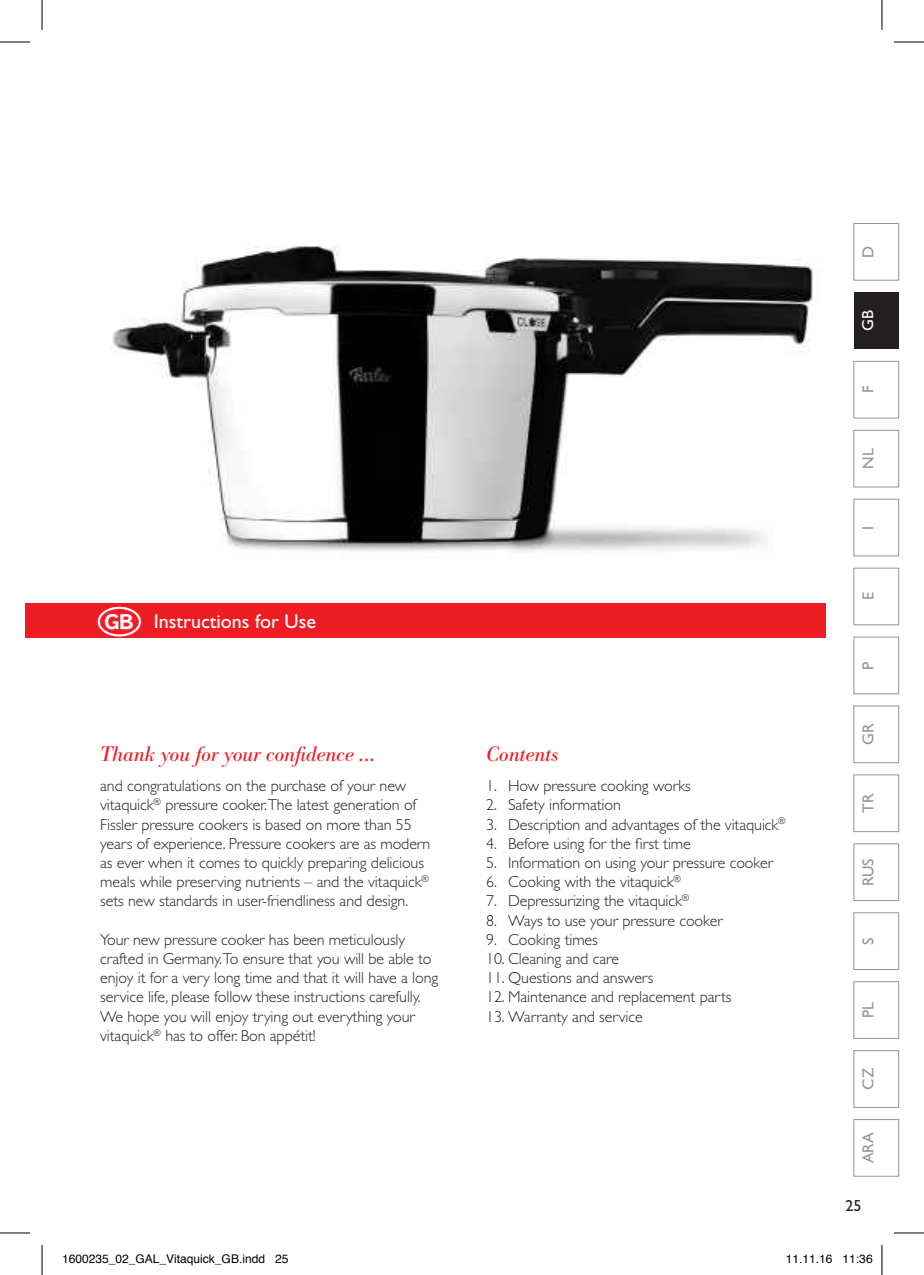
<style>
.page{position:relative;width:924px;height:1275px;background:#fff}
.page>*{position:absolute;margin:0;border:0;box-sizing:border-box;transform-origin:0 0}
.t1{font:44px "EECLH Countrys";color:#fff}
.t2{font:italic 22px "Bodoni Antiqua T";letter-spacing:-.005em;color:#ee1d23}
.t3{font:20px "Gill Sans";color:#fff}
.t4{font:300 16px/19.2px "Gill Sans";letter-spacing:-.005em;color:#231f20}
.t5{font:16px "Gill Sans";color:#939598}
.t6{font:16px "Gill Sans";color:#231f20}
.t7{font:16px "Gill Sans";color:#fff}
.t8{font:12px "Helvetica";color:#000}
</style>
<div class="page">
<img style="left:111px;top:245px;width:715px;height:368px">
<div style="left:853px;top:223px;width:45px;height:57px;border:1px solid #939598"></div>
<div style="left:853px;top:292px;width:45px;height:57px;background:#231f20"></div>
<div style="left:853px;top:361px;width:45px;height:57px;border:1px solid #939598"></div>
<div style="left:853px;top:430px;width:45px;height:57px;border:1px solid #939598"></div>
<div style="left:853px;top:499px;width:45px;height:57px;border:1px solid #939598"></div>
<div style="left:853px;top:568px;width:45px;height:57px;border:1px solid #939598"></div>
<div style="left:853px;top:637px;width:45px;height:57px;border:1px solid #939598"></div>
<div style="left:853px;top:705px;width:45px;height:58px;border:1px solid #939598"></div>
<div style="left:853px;top:774px;width:45px;height:58px;border:1px solid #939598"></div>
<div style="left:853px;top:843px;width:45px;height:58px;border:1px solid #939598"></div>
<div style="left:853px;top:912px;width:45px;height:57px;border:1px solid #939598"></div>
<div style="left:853px;top:981px;width:45px;height:57px;border:1px solid #939598"></div>
<div style="left:853px;top:1050px;width:45px;height:57px;border:1px solid #939598"></div>
<div style="left:853px;top:1119px;width:45px;height:57px;border:1px solid #939598"></div>
<div style="left:25px;top:603px;width:799px;height:34px;background:#ee1d23"></div>
<hr style="left:0;top:42px;width:30px;height:1px;background:#000">
<hr style="left:893px;top:42px;width:30px;height:1px;background:#000">
<hr style="left:0;top:1232px;width:30px;height:1px;background:#000">
<hr style="left:893px;top:1232px;width:30px;height:1px;background:#000">
<hr style="left:42px;top:0;width:1px;height:30px;background:#000">
<hr style="left:42px;top:1245px;width:1px;height:30px;background:#000">
<hr style="left:881px;top:0;width:1px;height:30px;background:#000">
<hr style="left:881px;top:1245px;width:1px;height:30px;background:#000">
<p class="t5" style="left:858px;top:258px;width:14px;rotate:-90deg">D</p>
<p class="t7" style="left:858px;top:331px;width:22px;rotate:-90deg">GB</p>
<p class="t5" style="left:858px;top:393px;width:9px;rotate:-90deg">F</p>
<p class="t5" style="left:858px;top:469px;width:22px;rotate:-90deg">NL</p>
<p class="t5" style="left:858px;top:529px;width:5px;rotate:-90deg">I</p>
<h1 class="t1" style="left:98px;top:595px;width:45px">G</h1>
<p class="t3" style="left:154px;top:609px;width:164px">Instructions for Use</p>
<h2 class="t2" style="left:100px;top:740px;width:277px">Thank you for your confidence ...</h2>
<p class="t4" style="left:100px;top:776px;width:331px">and congratulations on the purchase of your new vitaquick<sup>®</sup> pressure cooker.The latest generation of Fissler pressure cookers is based on more than 55 years of experience. Pressure cookers are as modern as ever when it comes to quickly preparing delicious meals while preserving nutrients – and the vitaquick<sup>® </sup>sets new standards in user-friendliness and design.</p>
<p class="t4" style="left:100px;top:930px;width:339px">Your new pressure cooker has been meticulously crafted in Germany.To ensure that you will be able to enjoy it for a very long time and that it will have a long service life, please follow these instructions carefully.<br>We hope you will enjoy trying out everything your vitaquick<sup>®</sup> has to offer. Bon appétit!</p>
<h2 class="t2" style="left:486px;top:740px;width:74px">Contents</h2>
<p class="t4" style="left:486px;top:776px;width:206px">1. How pressure cooking works</p>
<p class="t4" style="left:486px;top:795px;width:136px">2. Safety information</p>
<p class="t4" style="left:486px;top:814px;width:301px">3. Description and advantages of the vitaquick<sup>®</sup></p>
<p class="t4" style="left:486px;top:834px;width:206px">4. Before using for the first time</p>
<p class="t4" style="left:486px;top:853px;width:288px">5. Information on using your pressure cooker</p>
<p class="t4" style="left:486px;top:872px;width:196px">6. Cooking with the vitaquick<sup>®</sup></p>
<p class="t4" style="left:486px;top:891px;width:205px">7. Depressurizing the vitaquick<sup>®</sup></p>
<p class="t4" style="left:486px;top:910px;width:238px">8. Ways to use your pressure cooker</p>
<p class="t4" style="left:486px;top:930px;width:113px">9. Cooking times</p>
<p class="t4" style="left:486px;top:949px;width:134px">10. Cleaning and care</p>
<p class="t4" style="left:486px;top:968px;width:169px">11. Questions and answers</p>
<p class="t4" style="left:486px;top:987px;width:247px">12. Maintenance and replacement parts</p>
<p class="t4" style="left:486px;top:1006px;width:158px">13. Warranty and service</p>
<p class="t5" style="left:858px;top:600px;width:9px;rotate:-90deg">E</p>
<p class="t5" style="left:858px;top:669px;width:10px;rotate:-90deg">P</p>
<p class="t5" style="left:858px;top:745px;width:23px;rotate:-90deg">GR</p>
<p class="t5" style="left:858px;top:813px;width:21px;rotate:-90deg">TR</p>
<p class="t5" style="left:858px;top:886px;width:29px;rotate:-90deg">RUS</p>
<p class="t5" style="left:858px;top:944px;width:9px;rotate:-90deg">S</p>
<p class="t5" style="left:858px;top:1018px;width:17px;rotate:-90deg">PL</p>
<p class="t5" style="left:858px;top:1089px;width:23px;rotate:-90deg">CZ</p>
<p class="t5" style="left:858px;top:1163px;width:33px;rotate:-90deg">ARA</p>
<p class="t6" style="left:845px;top:1196px;width:17px">25</p>
<p class="t8" style="left:62px;top:1249px;width:228px">1600235_02_GAL_Vitaquick_GB.indd 25</p>
<p class="t8" style="left:785px;top:1249px;width:88px">11.11.16 11:36</p>
</div>
